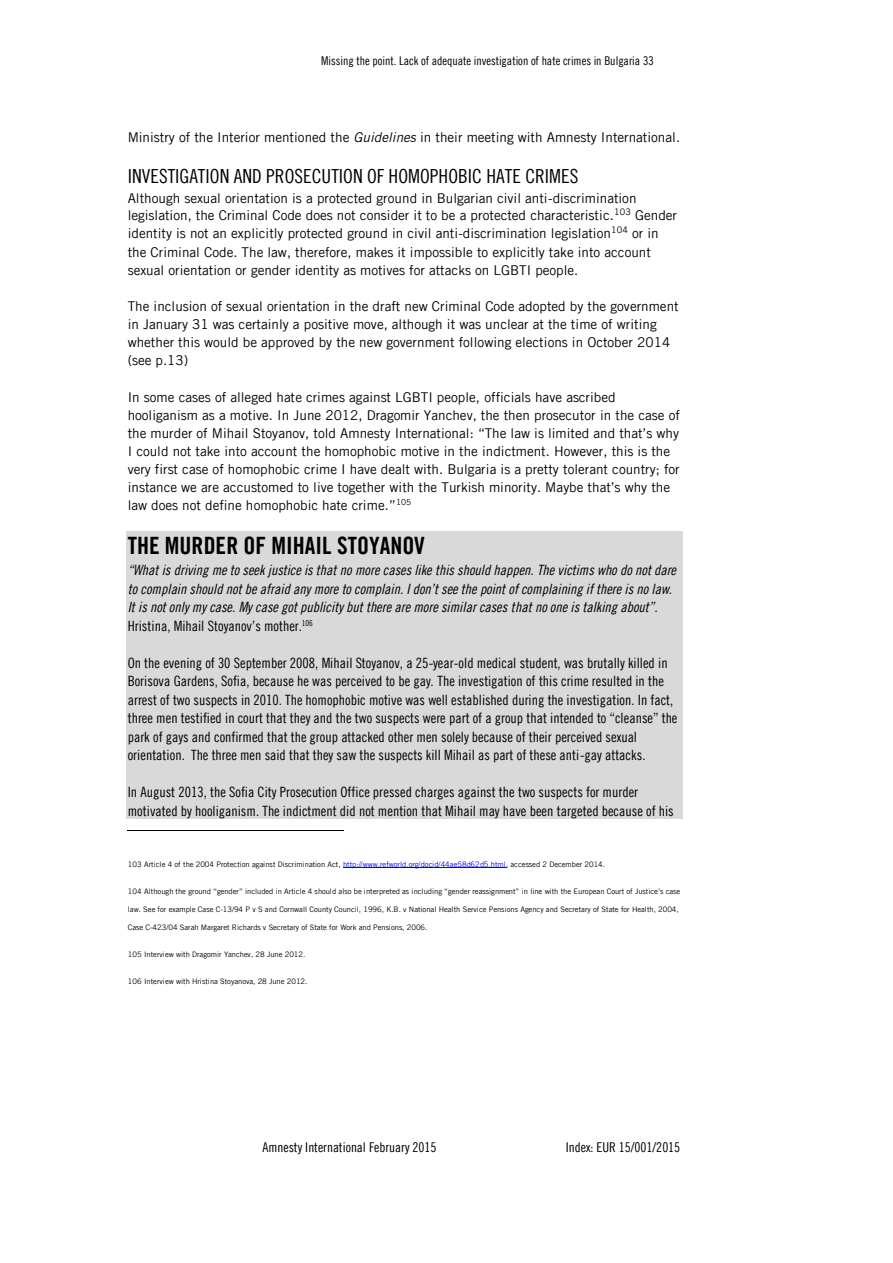
<style>
.page{position:relative;width:893px;height:1263px;background:#fff}
.page>*{position:absolute;margin:0;border:0;box-sizing:border-box;transform-origin:0 0}
.t1{font:700 24px "Amnesty Trade Gothic Cn";color:#000}
.t2{font:19.5px "Amnesty Trade Gothic Cn";color:#000}
.t3{font:14.25px/18.5px "Amnesty Trade Gothic Cn";color:#000}
.t4{font:italic 14.25px/18.5px "Amnesty Trade Gothic Cn";color:#000}
.t5{font:13.5px/18px "Amnesty Trade Gothic";color:#000}
.t6{font:13.5px "Amnesty Trade Gothic Cn";letter-spacing:-.005em;color:#000}
.t7{font:12px "Amnesty Trade Gothic Cn";color:#000}
.t8{font:7.5px "Amnesty Trade Gothic";color:#000}
.s1{font-style:italic}
.s2{font-style:normal}
.s3{color:#00f}
</style>
<div class="page">
<div style="left:125px;top:531px;width:557px;height:29px;background:#d9d9d9"></div>
<div style="left:125px;top:560px;width:557px;height:19px;background:#d9d9d9"></div>
<div style="left:125px;top:579px;width:557px;height:18px;background:#d9d9d9"></div>
<div style="left:125px;top:597px;width:557px;height:19px;background:#d9d9d9"></div>
<div style="left:125px;top:616px;width:557px;height:36px;background:#d9d9d9"></div>
<div style="left:125px;top:652px;width:557px;height:19px;background:#d9d9d9"></div>
<div style="left:125px;top:671px;width:557px;height:18px;background:#d9d9d9"></div>
<div style="left:125px;top:689px;width:557px;height:19px;background:#d9d9d9"></div>
<div style="left:125px;top:708px;width:557px;height:18px;background:#d9d9d9"></div>
<div style="left:125px;top:726px;width:557px;height:19px;background:#d9d9d9"></div>
<div style="left:125px;top:745px;width:557px;height:36px;background:#d9d9d9"></div>
<div style="left:125px;top:781px;width:557px;height:19px;background:#d9d9d9"></div>
<div style="left:125px;top:800px;width:557px;height:18px;background:#d9d9d9"></div>
<hr style="left:128px;top:830px;width:216px;height:1px;background:#000">
<hr style="left:343px;top:867px;width:163px;height:1px;background:#00f">
<p class="t7" style="left:321px;top:54px;width:334px">Missing the point. Lack of adequate investigation of hate crimes in Bulgaria 33</p>
<p class="t5" style="left:128px;top:129px;width:554px">Ministry of the Interior mentioned the <span class="s1">Guidelines</span> in their meeting with Amnesty International.</p>
<h2 class="t2" style="left:128px;top:164px;width:452px">INVESTIGATION AND PROSECUTION OF HOMOPHOBIC HATE CRIMES</h2>
<p class="t5" style="left:128px;top:189px;width:551px">Although sexual orientation is a protected ground in Bulgarian civil anti-discrimination legislation, the Criminal Code does not consider it to be a protected characteristic.<sup>103</sup> Gender identity is not an explicitly protected ground in civil anti-discrimination legislation<sup>104</sup> or in the Criminal Code. The law, therefore, makes it impossible to explicitly take into account sexual orientation or gender identity as motives for attacks on LGBTI people.</p>
<p class="t5" style="left:128px;top:297px;width:552px">The inclusion of sexual orientation in the draft new Criminal Code adopted by the government in January 31 was certainly a positive move, although it was unclear at the time of writing whether this would be approved by the new government following elections in October 2014 (see p.13)</p>
<p class="t5" style="left:128px;top:388px;width:553px">In some cases of alleged hate crimes against LGBTI people, officials have ascribed hooliganism as a motive. In June 2012, Dragomir Yanchev, the then prosecutor in the case of the murder of Mihail Stoyanov, told Amnesty International: “The law is limited and that’s why I could not take into account the homophobic motive in the indictment. However, this is the very first case of homophobic crime I have dealt with. Bulgaria is a pretty tolerant country; for instance we are accustomed to live together with the Turkish minority. Maybe that’s why the law does not define homophobic hate crime.”<sup>105</sup></p>
<p class="t1" style="left:128px;top:531px;width:299px">THE MURDER OF MIHAIL STOYANOV</p>
<p class="t4" style="left:128px;top:561px;width:549px">“What is driving me to seek justice is that no more cases like this should happen. The victims who do not dare to complain should not be afraid any more to complain. I don’t see the point of complaining if there is no law.<br>It is not only my case. My case got publicity but there are more similar cases that no one is talking about”.<br><span class="s2">Hristina, Mihail Stoyanov’s mother.</span><sup>106</sup></p>
<p class="t3" style="left:128px;top:654px;width:551px">On the evening of 30 September 2008, Mihail Stoyanov, a 25-year-old medical student, was brutally killed in Borisova Gardens, Sofia, because he was perceived to be gay. The investigation of this crime resulted in the arrest of two suspects in 2010. The homophobic motive was well established during the investigation. In fact, three men testified in court that they and the two suspects were part of a group that intended to “cleanse” the park of gays and confirmed that the group attacked other men solely because of their perceived sexual orientation. The three men said that they saw the suspects kill Mihail as part of these anti-gay attacks.</p>
<p class="t3" style="left:128px;top:783px;width:547px">In August 2013, the Sofia City Prosecution Office pressed charges against the two suspects for murder motivated by hooliganism. The indictment did not mention that Mihail may have been targeted because of his</p>
<p class="t8" style="left:128px;top:859px;width:479px">103 Article 4 of the 2004 Protection against Discrimination Act, <span class="s3">http://www.refworld.org/docid/44ae58d62d5.html</span>, accessed 2 December 2014.</p>
<p class="t8" style="left:128px;top:886px;width:554px">104 Although the ground “gender” included in Article 4 should also be interpreted as including “gender reassignment” in line with the European Court of Justice’s case</p>
<p class="t8" style="left:128px;top:904px;width:552px">law. See for example Case C-13/94 P v S and Cornwall County Council, 1996, K.B. v National Health Service Pensions Agency and Secretary of State for Health, 2004,</p>
<p class="t8" style="left:128px;top:922px;width:301px">Case C-423/04 Sarah Margaret Richards v Secretary of State for Work and Pensions, 2006.</p>
<p class="t8" style="left:128px;top:949px;width:179px">105 Interview with Dragomir Yanchev, 28 June 2012.</p>
<p class="t8" style="left:128px;top:976px;width:181px">106 Interview with Hristina Stoyanova, 28 June 2012.</p>
<p class="t6" style="left:262px;top:1138px;width:175px">Amnesty International February 2015</p>
<p class="t6" style="left:565px;top:1138px;width:116px">Index: EUR 15/001/2015</p>
</div>
